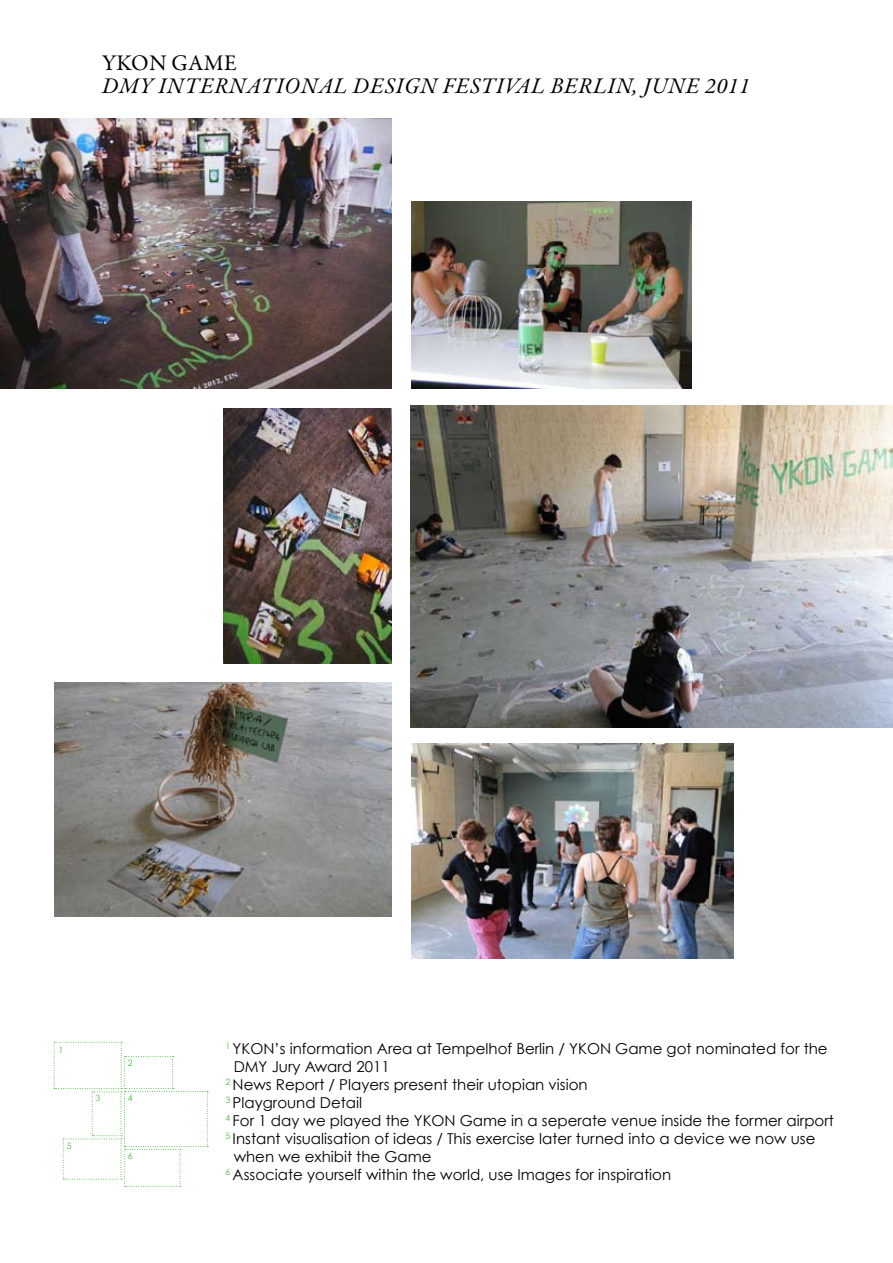
<style>
.page{position:relative;width:893px;height:1263px;background:#fff}
.page>*{position:absolute;margin:0;border:0;box-sizing:border-box;transform-origin:0 0}
.t1{font:italic 22.5px "Garamond Premr Pro";letter-spacing:.03em;color:#000}
.t2{font:22.5px "Garamond Premr Pro";letter-spacing:.02em;color:#000}
.t3{font:15px "Century Gothic";color:#000}
.t4{font:8.7px "Century Gothic";color:#51b848}
</style>
<div class="page">
<img style="left:0;top:118px;width:391px;height:270px">
<img style="left:223px;top:408px;width:168px;height:255px">
<img style="left:411px;top:743px;width:323px;height:215px">
<img style="left:410px;top:405px;width:483px;height:322px">
<img style="left:54px;top:682px;width:337px;height:235px">
<img style="left:411px;top:201px;width:280px;height:187px">
<svg style="left:54px;top:1042px;width:154px;height:145px"></svg>
<h1 class="t2" style="left:102px;top:50px;width:136px">YKON GAME</h1>
<h1 class="t1" style="left:102px;top:72px;width:128px">DMY INTERNATIONAL</h1>
<h1 class="t1" style="left:353px;top:72px;width:59px">DESIGN</h1>
<h1 class="t1" style="left:443px;top:72px;width:52px">FESTIVAL</h1>
<h1 class="t1" style="left:551px;top:72px;width:44px">BERLIN</h1>
<h1 class="t1" style="left:633px;top:72px;width:119px">, JUNE 2011</h1>
<p class="t4" style="left:59px;top:1045px;width:6px">1</p>
<p class="t4" style="left:67px;top:1140px;width:6px">5</p>
<p class="t4" style="left:95px;top:1093px;width:6px">3</p>
<p class="t4" style="left:128px;top:1057px;width:6px">2</p>
<p class="t4" style="left:128px;top:1093px;width:6px">4</p>
<p class="t4" style="left:128px;top:1150px;width:6px">6</p>
<p class="t3" style="left:225px;top:1039px;width:604px"><sup>1</sup> YKON’s information Area at Tempelhof Berlin / YKON Game got nominated for the</p>
<p class="t3" style="left:234px;top:1057px;width:157px">DMY Jury Award 2011</p>
<p class="t3" style="left:225px;top:1075px;width:364px"><sup>2</sup> News Report / Players present their utopian vision</p>
<p class="t3" style="left:225px;top:1093px;width:138px"><sup>3</sup> Playground Detail</p>
<p class="t3" style="left:225px;top:1111px;width:610px"><sup>4</sup> For 1 day we played the YKON Game in a seperate venue inside the former airport</p>
<p class="t3" style="left:225px;top:1129px;width:592px"><sup>5</sup> Instant visualisation of ideas / This exercise later turned into a device we now use</p>
<p class="t3" style="left:234px;top:1147px;width:199px">when we exhibit the Game</p>
<p class="t3" style="left:225px;top:1165px;width:447px"><sup>6</sup> Associate yourself within the world, use Images for inspiration</p>
</div>
